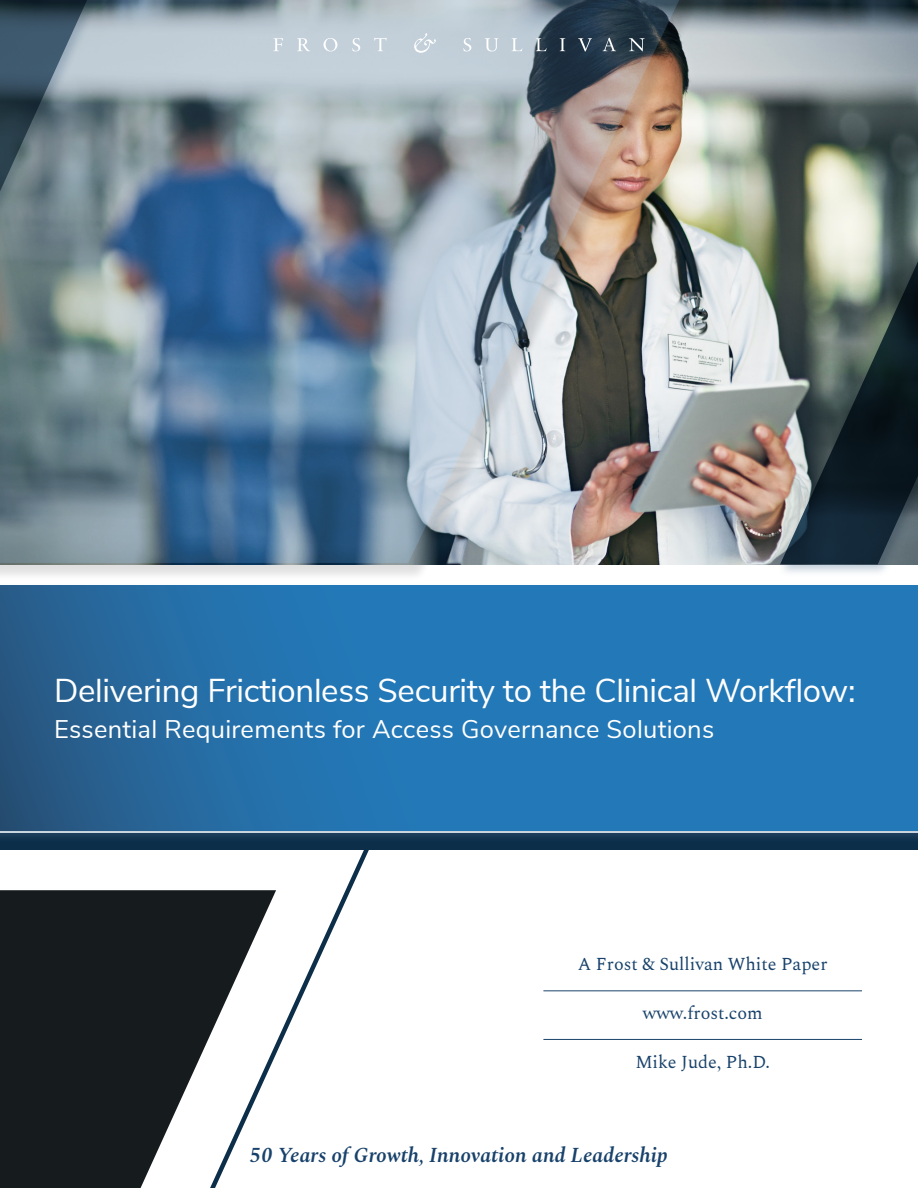
<style>
.page{position:relative;width:918px;height:1188px;background:#fff}
.page>*{position:absolute;margin:0;border:0;box-sizing:border-box;transform-origin:0 0}
.t1{font:33px "Nunito Sans";letter-spacing:-.01em;color:#fff}
.t2{font:25.5px "Nunito Sans";letter-spacing:.01em;color:#fff}
.t3{font:italic 600 21px "Spectral";color:#18426b}
.t4{font:18px "Spectral";color:#18426b}
</style>
<div class="page">
<img style="left:704px;top:0;width:74px;height:564px">
<div style="left:0;top:834px;width:918px;height:16px;background:#0c2e49"></div>
<div style="left:0;top:582px;width:918px;height:262px;background:#517496;opacity:.35"></div>
<svg style="left:0;top:585px;width:918px;height:246px;background:#2472ad"></svg>
<div style="left:0;top:0;width:704px;height:582px;background:#000;opacity:.5"></div>
<img style="left:0;top:0;width:686px;height:563px">
<div style="left:0;top:0;width:181px;height:409px;background:#517496;opacity:.35"></div>
<svg style="left:0;top:0;width:169px;height:396px;background:#748892"></svg>
<div style="left:778px;top:0;width:140px;height:578px;background:#517496;opacity:.35"></div>
<svg style="left:780px;top:0;width:138px;height:564px;background:#5c6867"></svg>
<svg style="left:0;top:890px;width:276px;height:298px;fill:#161b1e"></svg>
<svg style="left:273px;top:38px;width:10px;height:13px"></svg>
<svg style="left:297px;top:38px;width:13px;height:13px"></svg>
<svg style="left:323px;top:38px;width:15px;height:13px"></svg>
<svg style="left:352px;top:38px;width:8px;height:13px"></svg>
<svg style="left:374px;top:38px;width:13px;height:13px"></svg>
<svg style="left:463px;top:38px;width:8px;height:13px"></svg>
<svg style="left:485px;top:38px;width:13px;height:13px"></svg>
<svg style="left:512px;top:38px;width:10px;height:13px"></svg>
<svg style="left:536px;top:38px;width:11px;height:13px"></svg>
<svg style="left:560px;top:38px;width:5px;height:13px"></svg>
<svg style="left:578px;top:38px;width:14px;height:13px"></svg>
<svg style="left:603px;top:38px;width:13px;height:13px"></svg>
<svg style="left:629px;top:38px;width:16px;height:13px"></svg>
<svg style="left:414px;top:33px;width:22px;height:20px"></svg>
<hr style="left:543px;top:991px;width:319px;height:1px;background:#18426b">
<hr style="left:543px;top:1039px;width:319px;height:1px;background:#18426b">
<h1 class="t1" style="left:54px;top:666px;width:803px">Delivering Frictionless Security to the Clinical Workflow:</h1>
<h2 class="t2" style="left:54px;top:710px;width:662px">Essential Requirements for Access Governance Solutions</h2>
<p class="t4" style="left:578px;top:951px;width:251px">A Frost &amp; Sullivan White Paper</p>
<p class="t4" style="left:643px;top:1000px;width:121px">www.frost.com</p>
<p class="t4" style="left:635px;top:1049px;width:136px">Mike Jude, Ph.D.</p>
<p class="t3" style="left:250px;top:1139px;width:420px">50 Years of Growth, Innovation and Leadership</p>
</div>
